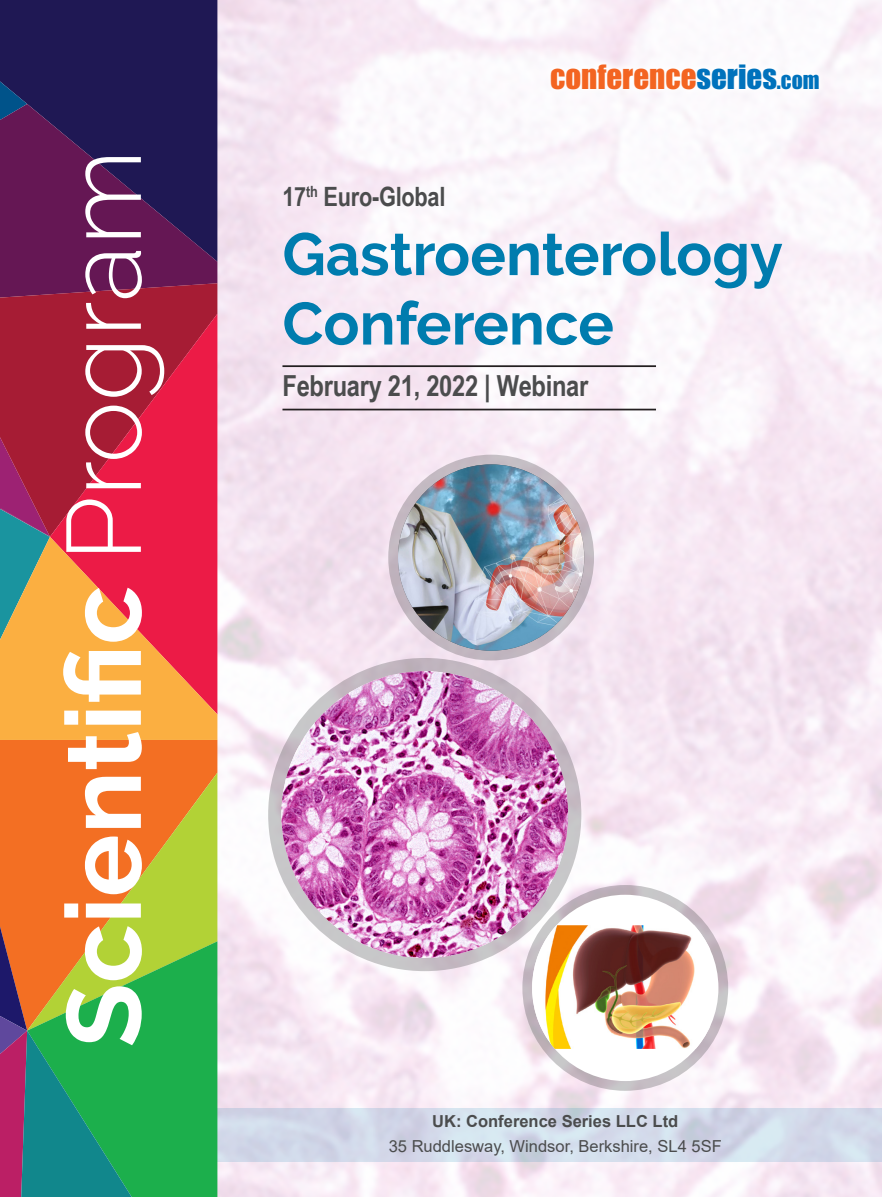
<style>
.page{position:relative;width:882px;height:1197px;background:#fff}
.page>*{position:absolute;margin:0;border:0;box-sizing:border-box;transform-origin:0 0}
.t1{font:700 105px "Raleway";color:#fff}
.t2{font:700 59.68px/69.5px "Raleway";color:#007cae}
.t3{font:30.97px "Impact";color:#f36421}
.t4{font:700 29.05px "Arial Narrow";letter-spacing:-.01em;color:#4b4c4d}
.t5{font:700 26.6px "Arial Narrow";letter-spacing:-.01em;color:#4b4c4d}
.t6{font:16.45px "Arial";color:#4b4c4d}
.t7{font:700 16.45px "Arial";color:#4b4c4d}
.s1{font-weight:300}
.s2{color:#0072bc}
.s3{font-size:21.7px;color:#0072bc}
</style>
<div class="page">
<hr style="left:282px;top:365px;width:374px;height:2px;background:#231f20">
<hr style="left:282px;top:409px;width:374px;height:1px;background:#231f20">
<svg style="left:217px;top:1109px;width:665px;height:53px;background:#d1d9e9"></svg>
<svg style="left:522px;top:885px;width:206px;height:206px;background:#c4bbc2"></svg>
<div style="left:388px;top:455px;width:206px;height:205px;background:#c3b8c1;border-radius:50%"></div>
<div style="left:0;top:0;width:217px;height:81px;background:#1f1854"></div>
<svg style="left:0;top:81px;width:217px;height:202px;background:#441854"></svg>
<svg style="left:0;top:283px;width:217px;height:154px;background:#9e1b38"></svg>
<svg style="left:50px;top:314px;width:167px;height:223px;background:#c91b3d"></svg>
<svg style="left:0;top:437px;width:50px;height:100px;background:#8f305a"></svg>
<div style="left:0;top:740px;width:217px;height:186px;background:#f36f23"></div>
<svg style="left:0;top:537px;width:217px;height:203px;background:#e87c48"></svg>
<svg style="left:27px;top:773px;width:190px;height:168px;background:#dd8f29"></svg>
<svg style="left:132px;top:941px;width:85px;height:256px;background:#28b14a"></svg>
<svg style="left:0;top:926px;width:132px;height:271px;background:#5e8859"></svg>
<svg style="left:268px;top:658px;width:313px;height:313px;background:#c5bec4"></svg>
<img style="left:281px;top:671px;width:287px;height:287px;border-radius:143px">
<img style="left:398px;top:464px;width:186px;height:187px;border-radius:93px">
<div style="left:532px;top:895px;width:186px;height:186px;background:#fff;border-radius:50%"></div>
<img style="left:532px;top:925px;width:178px;height:124px">
<p class="t1" style="left:44px;top:1048px;width:900px;rotate:-90deg">Scientific <span class="s1">Program</span></p>
<p class="t5" style="left:282px;top:177px;width:165px">17<sup>th</sup> Euro-Global</p>
<p class="t3" style="left:550px;top:53px;width:271px">CONFERENCE<span class="s2">SERIES</span><span class="s3">.COM</span></p>
<p class="t2" style="left:282px;top:220px;width:502px">Gastroenterology<br>Conference</p>
<p class="t4" style="left:282px;top:364px;width:307px">February 21, 2022 | Webinar</p>
<p class="t7" style="left:432px;top:1109px;width:248px">UK: Conference Series LLC Ltd</p>
<p class="t6" style="left:389px;top:1135px;width:335px">35 Ruddlesway, Windsor, Berkshire, SL4 5SF</p>
</div>
